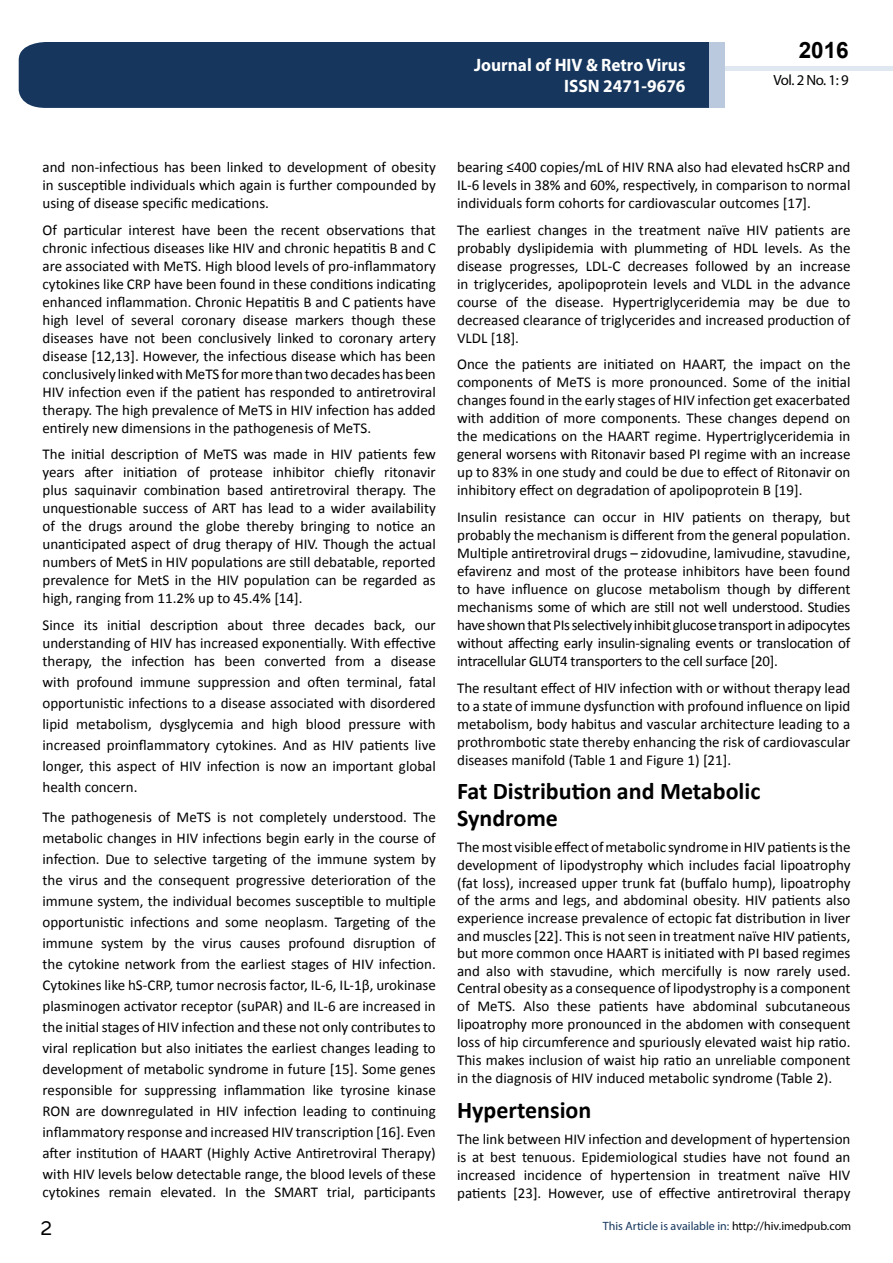
<style>
.page{position:relative;width:893px;height:1263px;background:#fff}
.page>*{position:absolute;margin:0;border:0;box-sizing:border-box;transform-origin:0 0}
.t1{font:25.5px "Tunga";color:#000}
.t2{font:700 24px/26.4px "Calibri";color:#000}
.t3{font:700 22.5px "Arial";color:#000}
.t4{font:700 18px/21.6px "Myriad Pro";color:#fff;text-align:right;scale:.96 1}
.t5{font:15px/18px "Calibri";color:#000;text-align:justify}
.t6{font:14.85px "Myriad Pro";color:#000}
.t7{font:12px "Myriad Pro";color:#16365d}
.s1{color:#000}
</style>
<div class="page">
<div style="left:722px;top:66px;width:171px;height:5px;background:#dfe7f0"></div>
<div style="left:19px;top:42px;width:690px;height:66px;background:#16365d"></div>
<div style="left:709px;top:42px;width:16px;height:66px;background:#bbc9de"></div>
<p class="t4" style="left:474px;top:53px;width:222px">Journal of HIV &amp; Retro Virus<br>ISSN 2471-9676</p>
<h3 class="t3" style="left:799px;top:35px;width:52px">2016</h3>
<p class="t6" style="left:773px;top:71px;width:77px">Vol. 2 No. 1: 9</p>
<p class="t5" style="left:43px;top:158px;width:395px">and non-infectious has been linked to development of obesity in susceptible individuals which again is further compounded by using of disease specific medications.</p>
<p class="t5" style="left:43px;top:221px;width:395px">Of particular interest have been the recent observations that chronic infectious diseases like HIV and chronic hepatitis B and C are associated with MeTS. High blood levels of pro-inflammatory cytokines like CRP have been found in these conditions indicating enhanced inflammation. Chronic Hepatitis B and C patients have high level of several coronary disease markers though these diseases have not been conclusively linked to coronary artery disease [12,13]. However, the infectious disease which has been conclusively linked with MeTS for more than two decades has been HIV infection even if the patient has responded to antiretroviral therapy. The high prevalence of MeTS in HIV infection has added entirely new dimensions in the pathogenesis of MeTS.</p>
<p class="t5" style="left:43px;top:445px;width:395px">The initial description of MeTS was made in HIV patients few years after initiation of protease inhibitor chiefly ritonavir plus saquinavir combination based antiretroviral therapy. The unquestionable success of ART has lead to a wider availability of the drugs around the globe thereby bringing to notice an unanticipated aspect of drug therapy of HIV. Though the actual numbers of MetS in HIV populations are still debatable, reported prevalence for MetS in the HIV population can be regarded as high, ranging from 11.2% up to 45.4% [14].</p>
<p class="t5" style="left:43px;top:616px;width:395px">Since its initial description about three decades back, our understanding of HIV has increased exponentially. With effective therapy, the infection has been converted from a disease</p>
<p class="t5" style="left:43px;top:671px;width:395px;line-height:21px">with profound immune suppression and often terminal, fatal opportunistic infections to a disease associated with disordered lipid metabolism, dysglycemia and high blood pressure with increased proinflammatory cytokines. And as HIV patients live longer, this aspect of HIV infection is now an important global health concern.</p>
<p class="t5" style="left:43px;top:806px;width:395px;line-height:21px">The pathogenesis of MeTS is not completely understood. The metabolic changes in HIV infections begin early in the course of infection. Due to selective targeting of the immune system by the virus and the consequent progressive deterioration of the immune system, the individual becomes susceptible to multiple opportunistic infections and some neoplasm. Targeting of the immune system by the virus causes profound disruption of the cytokine network from the earliest stages of HIV infection.<br>Cytokines like hS-CRP, tumor necrosis factor, IL-6, IL-1β, urokinase plasminogen activator receptor (suPAR) and IL-6 are increased in the initial stages of HIV infection and these not only contributes to viral replication but also initiates the earliest changes leading to development of metabolic syndrome in future [15]. Some genes responsible for suppressing inflammation like tyrosine kinase RON are downregulated in HIV infection leading to continuing inflammatory response and increased HIV transcription [16]. Even after institution of HAART (Highly Active Antiretroviral Therapy) with HIV levels below detectable range, the blood levels of these</p>
<p class="t5" style="left:43px;top:1182px;width:395px">cytokines remain elevated. In the SMART trial, participants</p>
<p class="t5" style="left:457px;top:158px;width:395px">bearing ≤400 copies/mL of HIV RNA also had elevated hsCRP and IL-6 levels in 38% and 60%, respectively, in comparison to normal individuals form cohorts for cardiovascular outcomes [17].</p>
<p class="t5" style="left:457px;top:221px;width:395px">The earliest changes in the treatment naïve HIV patients are probably dyslipidemia with plummeting of HDL levels. As the disease progresses, LDL-C decreases followed by an increase in triglycerides, apolipoprotein levels and VLDL in the advance course of the disease. Hypertriglyceridemia may be due to decreased clearance of triglycerides and increased production of VLDL [18].</p>
<p class="t5" style="left:457px;top:355px;width:395px">Once the patients are initiated on HAART, the impact on the components of MeTS is more pronounced. Some of the initial changes found in the early stages of HIV infection get exacerbated with addition of more components. These changes depend on the medications on the HAART regime. Hypertriglyceridemia in general worsens with Ritonavir based PI regime with an increase up to 83% in one study and could be due to effect of Ritonavir on inhibitory effect on degradation of apolipoprotein B [19].</p>
<p class="t5" style="left:457px;top:508px;width:395px">Insulin resistance can occur in HIV patients on therapy, but probably the mechanism is different from the general population.<br>Multiple antiretroviral drugs – zidovudine, lamivudine, stavudine, efavirenz and most of the protease inhibitors have been found to have influence on glucose metabolism though by different mechanisms some of which are still not well understood. Studies have shown that PIs selectively inhibit glucose transport in adipocytes without affecting early insulin-signaling events or translocation of intracellular GLUT4 transporters to the cell surface [20].</p>
<p class="t5" style="left:457px;top:678px;width:395px">The resultant effect of HIV infection with or without therapy lead to a state of immune dysfunction with profound influence on lipid metabolism, body habitus and vascular architecture leading to a prothrombotic state thereby enhancing the risk of cardiovascular diseases manifold (Table 1 and Figure 1) [21].</p>
<h2 class="t2" style="left:457px;top:778px;width:305px">Fat Distribution and Metabolic<br>Syndrome</h2>
<p class="t5" style="left:457px;top:838px;width:395px">The most visible effect of metabolic syndrome in HIV patients is the development of lipodystrophy which includes facial lipoatrophy (fat loss), increased upper trunk fat (buffalo hump), lipoatrophy of the arms and legs, and abdominal obesity. HIV patients also experience increase prevalence of ectopic fat distribution in liver and muscles [22]. This is not seen in treatment naïve HIV patients, but more common once HAART is initiated with PI based regimes and also with stavudine, which mercifully is now rarely used.<br>Central obesity as a consequence of lipodystrophy is a component of MeTS. Also these patients have abdominal subcutaneous lipoatrophy more pronounced in the abdomen with consequent loss of hip circumference and spuriously elevated waist hip ratio.<br>This makes inclusion of waist hip ratio an unreliable component in the diagnosis of HIV induced metabolic syndrome (Table 2).</p>
<h2 class="t2" style="left:457px;top:1096px;width:136px">Hypertension</h2>
<p class="t5" style="left:457px;top:1130px;width:395px">The link between HIV infection and development of hypertension is at best tenuous. Epidemiological studies have not found an increased incidence of hypertension in treatment naïve HIV patients [23]. However, use of effective antiretroviral therapy</p>
<h1 class="t1" style="left:41px;top:1211px;width:13px">2</h1>
<p class="t7" style="left:603px;top:1218px;width:250px">This Article is available in: <span class="s1">http://hiv.imedpub.com</span></p>
</div>
